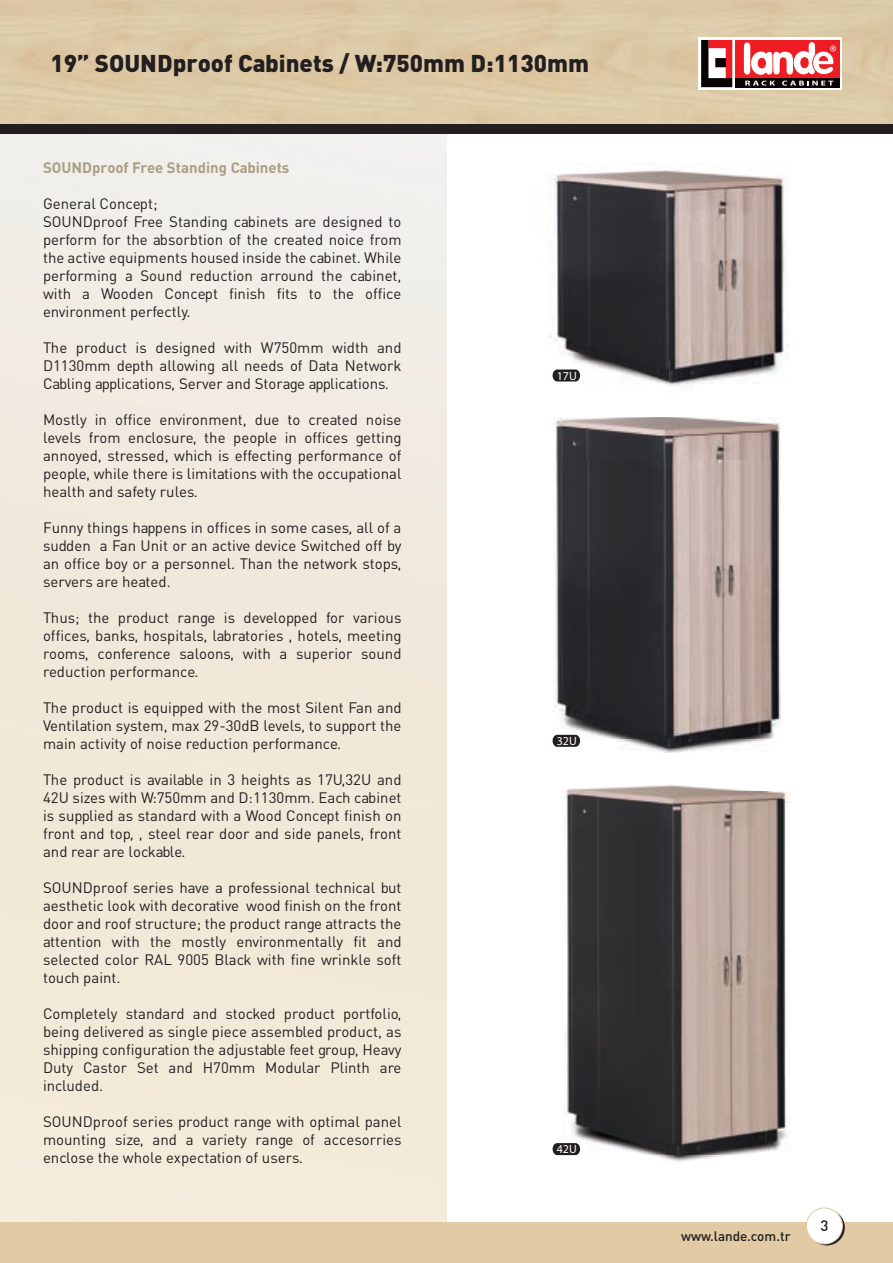
<style>
.page{position:relative;width:893px;height:1263px;background:#fff}
.page>*{position:absolute;margin:0;border:0;box-sizing:border-box;transform-origin:0 0}
.t1{font:24px "DIN Black Tr";color:#231f20}
.t2{font:15px/18px "DIN Tr";color:#231f20;text-align:justify}
.t3{font:15px "DINT Bold Tr";color:#ac9e81}
.t4{font:15px "DIN Medium Tr";color:#231f20}
.t5{font:13.5px "DIN Medium Tr";color:#231f20}
.t6{font:12px "Myriad Pro";color:#fff}
</style>
<div class="page">
<img style="left:0;top:133px;width:446px;height:1089px">
<svg style="left:701px;top:39px;width:139px;height:49px"></svg>
<div style="left:735px;top:50px;width:105px;height:37px;background:#080302"></div>
<div style="left:735px;top:40px;width:105px;height:38px;background:#ee1d23"></div>
<svg style="left:745px;top:81px;width:30px;height:5px"></svg>
<svg style="left:782px;top:81px;width:51px;height:5px"></svg>
<svg style="left:701px;top:40px;width:31px;height:47px"></svg>
<div style="left:715px;top:58px;width:11px;height:9px;background:#080302"></div>
<svg style="left:744px;top:42px;width:92px;height:33px"></svg>
<div style="left:0;top:1222px;width:893px;height:41px;background:#e1caa4"></div>
<img style="left:550px;top:170px;width:239px;height:216px">
<img style="left:553px;top:417px;width:228px;height:336px">
<img style="left:768px;top:739px;width:13px;height:14px">
<img style="left:563px;top:791px;width:226px;height:371px">
<div style="left:0;top:124px;width:893px;height:9px;background:#231f20"></div>
<svg style="left:809px;top:1209px;width:36px;height:36px"></svg>
<div style="left:806px;top:1208px;width:36px;height:36px;background:#fff;border-radius:50%"></div>
<div style="left:806px;top:1207px;width:37px;height:37px;border:1px solid #e1caa4;border-radius:50%"></div>
<svg style="left:553px;top:369px;width:27px;height:12px"></svg>
<svg style="left:553px;top:735px;width:27px;height:12px"></svg>
<svg style="left:553px;top:1143px;width:27px;height:12px"></svg>
<h1 class="t1" style="left:51px;top:47px;width:540px">19” SOUNDproof Cabinets / W:750mm D:1130mm</h1>
<p class="t3" style="left:43px;top:158px;width:248px">SOUNDproof Free Standing Cabinets</p>
<p class="t2" style="left:43px;top:194px;width:360px;text-align:left">General Concept;<br>SOUNDproof Free Standing cabinets are designed to perform for the absorbtion of the created noice from the active equipments housed inside the cabinet. While performing a Sound reduction arround the cabinet, with a Wooden Concept finish fits to the office environment perfectly.</p>
<p class="t2" style="left:43px;top:338px;width:360px">The product is designed with W750mm width and D1130mm depth allowing all needs of Data Network Cabling applications, Server and Storage applications.</p>
<p class="t2" style="left:43px;top:410px;width:360px">Mostly in office environment, due to created noise levels from enclosure, the people in offices getting annoyed, stressed, which is effecting performance of people, while there is limitations with the occupational health and safety rules.</p>
<p class="t2" style="left:43px;top:518px;width:360px">Funny things happens in offices in some cases, all of a sudden a Fan Unit or an active device Switched off by an office boy or a personnel. Than the network stops, servers are heated.</p>
<p class="t2" style="left:43px;top:608px;width:360px">Thus; the product range is developped for various offices, banks, hospitals, labratories , hotels, meeting rooms, conference saloons, with a superior sound reduction performance.</p>
<p class="t2" style="left:43px;top:698px;width:360px">The product is equipped with the most Silent Fan and Ventilation system, max 29-30dB levels, to support the main activity of noise reduction performance.</p>
<p class="t2" style="left:43px;top:770px;width:360px">The product is available in 3 heights as 17U,32U and 42U sizes with W:750mm and D:1130mm. Each cabinet is supplied as standard with a Wood Concept finish on front and top, , steel rear door and side panels, front and rear are lockable.</p>
<p class="t2" style="left:43px;top:878px;width:360px">SOUNDproof series have a professional technical but aesthetic look with decorative wood finish on the front door and roof structure; the product range attracts the attention with the mostly environmentally fit and selected color RAL 9005 Black with fine wrinkle soft touch paint.</p>
<p class="t2" style="left:43px;top:1004px;width:360px">Completely standard and stocked product portfolio, being delivered as single piece assembled product, as shipping configuration the adjustable feet group, Heavy Duty Castor Set and H70mm Modular Plinth are included.</p>
<p class="t2" style="left:43px;top:1112px;width:360px">SOUNDproof series product range with optimal panel mounting size, and a variety range of accesorries enclose the whole expectation of users.</p>
<p class="t6" style="left:557px;top:368px;width:22px">17U</p>
<p class="t6" style="left:557px;top:733px;width:22px">32U</p>
<p class="t6" style="left:557px;top:1142px;width:22px">42U</p>
<p class="t5" style="left:681px;top:1227px;width:111px">www.lande.com.tr</p>
<p class="t4" style="left:820px;top:1216px;width:9px">3</p>
</div>
